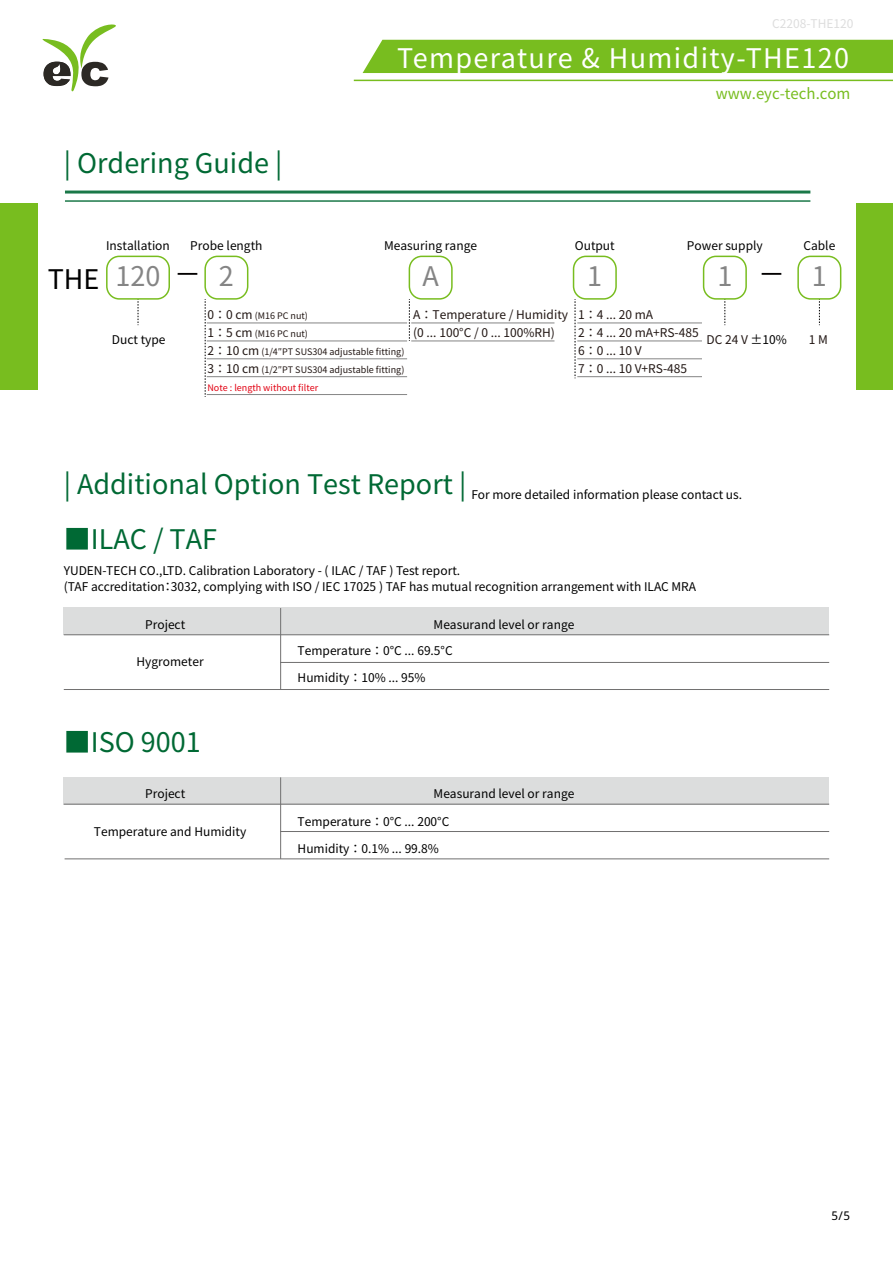
<style>
.page{position:relative;width:893px;height:1263px;background:#fff}
.page>*{position:absolute;margin:0;border:0;box-sizing:border-box;transform-origin:0 0}
.t1{font:27px "Noto Sans CJ Ktc";color:#006934}
.t2{font:27px "Noto Sans CJ Ktc";letter-spacing:.05em;color:#fff}
.t3{font:27px "Noto Sans CJ Ktc";color:#858585}
.t4{font:27px "Noto Sans CJ Ktc";color:#000}
.t5{font:27px "Noto Sans CJ Ktc";color:#030000}
.t6{font:15px "Noto Sans CJ Ktc";color:#78bd1f}
.t7{font:12px/16.5px "Noto Sans CJ Ktc";color:#000}
.t8{font:12px/18px "Noto Sans CJ Ktc";color:#221714}
.t9{font:12px "Noto Sans CJ Ktc";color:#ddd}
.t10{font:12px "Microsoft Jheng Hei";color:#000}
.t11{font:9px/18px "Noto Sans CJ Ktc";color:#221714}
.s1{font-size:12px}
.s2{color:#e20012}
.s3{color:#000}
</style>
<div class="page">
<svg style="left:42px;top:24px;width:74px;height:68px"></svg>
<div style="left:363px;top:40px;width:530px;height:33px;background:#78bd1f"></div>
<div style="left:0;top:203px;width:38px;height:186px;background:#78bd1f"></div>
<hr style="left:65px;top:200px;width:745px;height:2px;background:#006934">
<hr style="left:65px;top:191px;width:745px;height:3px;background:#006934">
<svg style="left:138px;top:301px;width:1px;height:24px"></svg>
<svg style="left:819px;top:301px;width:1px;height:24px"></svg>
<hr style="left:577px;top:323px;width:125px;height:1px;background:#858585">
<hr style="left:577px;top:341px;width:125px;height:1px;background:#858585">
<hr style="left:577px;top:358px;width:125px;height:1px;background:#858585">
<hr style="left:577px;top:376px;width:125px;height:1px;background:#858585">
<svg style="left:575px;top:299px;width:1px;height:80px"></svg>
<div style="left:573px;top:256px;width:44px;height:44px;border:2px solid #78bd1f;border-radius:13px"></div>
<hr style="left:411px;top:323px;width:143px;height:1px;background:#858585">
<hr style="left:411px;top:341px;width:143px;height:1px;background:#858585">
<svg style="left:409px;top:299px;width:1px;height:42px"></svg>
<div style="left:409px;top:256px;width:44px;height:44px;border:2px solid #78bd1f;border-radius:13px"></div>
<div style="left:106px;top:256px;width:64px;height:44px;border:2px solid #78bd1f;border-radius:13px"></div>
<svg style="left:724px;top:301px;width:1px;height:24px"></svg>
<div style="left:703px;top:256px;width:44px;height:44px;border:2px solid #78bd1f;border-radius:13px"></div>
<div style="left:797px;top:256px;width:44px;height:44px;border:2px solid #78bd1f;border-radius:13px"></div>
<hr style="left:207px;top:323px;width:200px;height:1px;background:#858585">
<hr style="left:207px;top:341px;width:200px;height:1px;background:#858585">
<hr style="left:207px;top:358px;width:200px;height:1px;background:#858585">
<hr style="left:207px;top:376px;width:200px;height:1px;background:#858585">
<hr style="left:207px;top:394px;width:200px;height:1px;background:#858585">
<svg style="left:205px;top:299px;width:1px;height:98px"></svg>
<div style="left:204px;top:256px;width:44px;height:44px;border:2px solid #78bd1f;border-radius:13px"></div>
<div style="left:856px;top:203px;width:37px;height:186px;background:#78bd1f"></div>
<div style="left:64px;top:608px;width:765px;height:27px;background:#dcdddd"></div>
<hr style="left:280px;top:662px;width:549px;height:1px;background:#717070">
<hr style="left:64px;top:634px;width:765px;height:1px;background:#717070">
<hr style="left:64px;top:689px;width:765px;height:1px;background:#717070">
<hr style="left:280px;top:608px;width:1px;height:81px;background:#717070">
<div style="left:64px;top:777px;width:765px;height:27px;background:#dcdddd"></div>
<hr style="left:64px;top:804px;width:765px;height:1px;background:#717070">
<hr style="left:65px;top:859px;width:764px;height:1px;background:#717070">
<hr style="left:280px;top:831px;width:549px;height:1px;background:#717070">
<hr style="left:280px;top:777px;width:1px;height:82px;background:#717070">
<hr style="left:354px;top:80px;width:539px;height:1px;background:#78bd1f">
<p class="t9" style="left:772px;top:17px;width:83px">C2208-THE120</p>
<h1 class="t2" style="left:397px;top:43px;width:453px">Temperature &amp; Humidity-THE120</h1>
<p class="t6" style="left:716px;top:85px;width:136px">www.eyc-tech.com</p>
<h1 class="t1" style="left:64px;top:147px;width:220px">| Ordering Guide |</h1>
<p class="t7" style="left:190px;top:238px;width:74px">Probe length</p>
<p class="t7" style="left:106px;top:238px;width:65px">Installation</p>
<h1 class="t3" style="left:116px;top:261px;width:46px">120</h1>
<h1 class="t3" style="left:219px;top:261px;width:16px">2</h1>
<h1 class="t4" style="left:48px;top:263px;width:53px">THE</h1>
<h1 class="t5" style="left:174px;top:259px;width:29px">－</h1>
<p class="t7" style="left:384px;top:238px;width:94px">Measuring range</p>
<h1 class="t3" style="left:422px;top:261px;width:18px">A</h1>
<p class="t7" style="left:575px;top:238px;width:41px">Output</p>
<h1 class="t3" style="left:587px;top:261px;width:16px">1</h1>
<p class="t7" style="left:687px;top:238px;width:77px">Power supply</p>
<h1 class="t3" style="left:717px;top:261px;width:16px">1</h1>
<h1 class="t5" style="left:758px;top:259px;width:28px">－</h1>
<p class="t7" style="left:803px;top:238px;width:33px">Cable</p>
<h1 class="t3" style="left:812px;top:261px;width:16px">1</h1>
<p class="t7" style="left:112px;top:332px;width:55px">Duct type</p>
<p class="t11" style="left:207px;top:307px;width:198px"><span class="s1">0：0 cm</span> (M16 PC nut)<br><span class="s1">1：5 cm</span> (M16 PC nut)<br><span class="s1">2：10 cm</span> (1/4″PT SUS304 adjustable fitting)<br><span class="s1">3：10 cm</span> (1/2″PT SUS304 adjustable fitting)<br><span class="s2">Note : length without filter</span></p>
<p class="t8" style="left:413px;top:306px;width:156px">A：Temperature / Humidity (0 ... 100°C / 0 ... 100%RH)</p>
<p class="t8" style="left:578px;top:306px;width:122px">1：4 ... 20 mA<br>2：4 ... 20 mA+RS-485<br>6：0 ... 10 V<br>7：0 ... 10 V+RS-485</p>
<p class="t8" style="left:706px;top:331px;width:82px">DC 24 V <span class="s3">±10%</span></p>
<p class="t8" style="left:809px;top:331px;width:21px">1 M</p>
<h1 class="t1" style="left:64px;top:469px;width:404px">| Additional Option Test Report |</h1>
<p class="t7" style="left:471px;top:487px;width:272px">For more detailed information please contact us.</p>
<h1 class="t1" style="left:64px;top:524px;width:155px">■ILAC / TAF</h1>
<p class="t7" style="left:64px;top:562px;width:634px">YUDEN-TECH CO.,LTD. Calibration Laboratory - ( ILAC / TAF ) Test report.<br>(TAF accreditation：3032, complying with ISO / IEC 17025 ) TAF has mutual recognition arrangement with ILAC MRA</p>
<p class="t7" style="left:145px;top:616px;width:42px">Project</p>
<p class="t7" style="left:136px;top:653px;width:69px">Hygrometer</p>
<h1 class="t1" style="left:64px;top:727px;width:139px">■ISO 9001</h1>
<p class="t7" style="left:145px;top:786px;width:42px">Project</p>
<p class="t7" style="left:94px;top:824px;width:154px">Temperature and Humidity</p>
<p class="t7" style="left:434px;top:616px;width:142px">Measurand level or range</p>
<p class="t7" style="left:298px;top:642px;width:157px">Temperature：0°C ... 69.5°C</p>
<p class="t7" style="left:298px;top:669px;width:130px">Humidity：10% ... 95%</p>
<p class="t7" style="left:434px;top:786px;width:142px">Measurand level or range</p>
<p class="t7" style="left:298px;top:813px;width:153px">Temperature：0°C ... 200°C</p>
<p class="t7" style="left:298px;top:840px;width:143px">Humidity：0.1% ... 99.8%</p>
<p class="t10" style="left:831px;top:1207px;width:20px">TNT</p>
</div>
